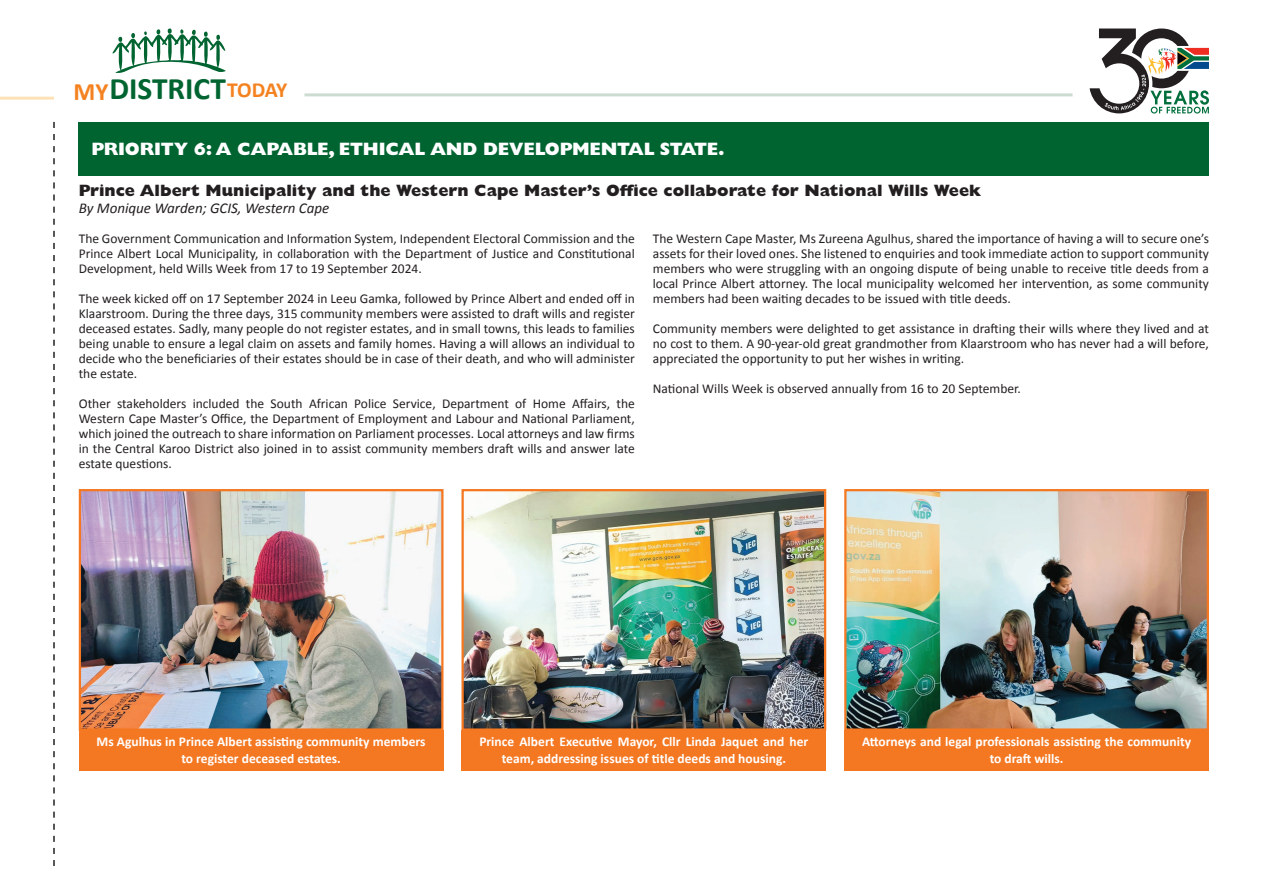
<style>
.page{position:relative;width:1263px;height:893px;background:#fff}
.page>*{position:absolute;margin:0;border:0;box-sizing:border-box;transform-origin:0 0}
.t1{font:700 31.35px "Calibri";color:#006431}
.t2{font:800 18px "Gill Sans MT Pro";letter-spacing:-.01em;color:#fff}
.t3{font:800 16.5px "Gill Sans MT Pro";color:#231f20}
.t4{font:italic 15px "Calibri";color:#231f20}
.t5{font:13.5px/15px "Calibri";color:#231f20;text-align:justify}
.t6{font:700 13.5px/16.2px "Calibri";color:#fff;text-align:center}
.s1{font-size:25.05px;color:#f58220}
.s2{font-size:21.6px;color:#f58220}
</style>
<div class="page">
<div style="left:79px;top:122px;width:1130px;height:54px;background:#006431"></div>
<svg style="left:53px;top:122px;width:2px;height:744px"></svg>
<hr style="left:0;top:97px;width:54px;height:3px;background:#fee2b7">
<hr style="left:304px;top:93px;width:768px;height:3px;background:#ccdcd0">
<svg style="left:113px;top:28px;width:113px;height:45px"></svg>
<svg style="left:1089px;top:29px;width:120px;height:85px"></svg>
<img style="left:82px;top:492px;width:358px;height:236px">
<div style="left:79px;top:489px;width:364px;height:242px;border:2px solid #f47721"></div>
<div style="left:79px;top:730px;width:364px;height:40px;background:#f47721"></div>
<img style="left:464px;top:492px;width:359px;height:236px">
<div style="left:461px;top:489px;width:365px;height:242px;border:2px solid #f47721"></div>
<div style="left:461px;top:730px;width:365px;height:40px;background:#f47721"></div>
<img style="left:847px;top:492px;width:359px;height:236px">
<div style="left:844px;top:489px;width:365px;height:242px;border:2px solid #f47721"></div>
<div style="left:844px;top:730px;width:365px;height:40px;background:#f47721"></div>
<h1 class="t1" style="left:73px;top:69px;width:215px"><span class="s1">MY</span>DISTRICT<span class="s2">TODAY</span></h1>
<h2 class="t2" style="left:91px;top:138px;width:635px">PRIORITY 6: A CAPABLE, ETHICAL AND DEVELOPMENTAL STATE.</h2>
<p class="t3" style="left:79px;top:181px;width:904px">Prince Albert Municipality and the Western Cape Master’s Office collaborate for National Wills Week</p>
<p class="t4" style="left:79px;top:197px;width:252px">By Monique Warden; GCIS, Western Cape</p>
<p class="t5" style="left:79px;top:231px;width:558px">The Government Communication and Information System, Independent Electoral Commission and the Prince Albert Local Municipality, in collaboration with the Department of Justice and Constitutional Development, held Wills Week from 17 to 19 September 2024.</p>
<p class="t5" style="left:79px;top:291px;width:558px">The week kicked off on 17 September 2024 in Leeu Gamka, followed by Prince Albert and ended off in Klaarstroom. During the three days, 315 community members were assisted to draft wills and register deceased estates. Sadly, many people do not register estates, and in small towns, this leads to families being unable to ensure a legal claim on assets and family homes. Having a will allows an individual to decide who the beneficiaries of their estates should be in case of their death, and who will administer the estate.</p>
<p class="t5" style="left:79px;top:396px;width:558px">Other stakeholders included the South African Police Service, Department of Home Affairs, the Western Cape Master’s Office, the Department of Employment and Labour and National Parliament, which joined the outreach to share information on Parliament processes. Local attorneys and law firms in the Central Karoo District also joined in to assist community members draft wills and answer late estate questions.</p>
<p class="t5" style="left:653px;top:231px;width:558px">The Western Cape Master, Ms Zureena Agulhus, shared the importance of having a will to secure one’s assets for their loved ones. She listened to enquiries and took immediate action to support community members who were struggling with an ongoing dispute of being unable to receive title deeds from a local Prince Albert attorney. The local municipality welcomed her intervention, as some community members had been waiting decades to be issued with title deeds.</p>
<p class="t5" style="left:653px;top:321px;width:558px">Community members were delighted to get assistance in drafting their wills where they lived and at no cost to them. A 90-year-old great grandmother from Klaarstroom who has never had a will before, appreciated the opportunity to put her wishes in writing.</p>
<p class="t5" style="left:653px;top:381px;width:369px">National Wills Week is observed annually from 16 to 20 September.</p>
<p class="t6" style="left:97px;top:734px;width:331px">Ms Agulhus in Prince Albert assisting community members to register deceased estates.</p>
<p class="t6" style="left:479px;top:734px;width:331px">Prince Albert Executive Mayor, Cllr Linda Jaquet and her team, addressing issues of title deeds and housing.</p>
<p class="t6" style="left:862px;top:734px;width:331px">Attorneys and legal professionals assisting the community to draft wills.</p>
</div>
